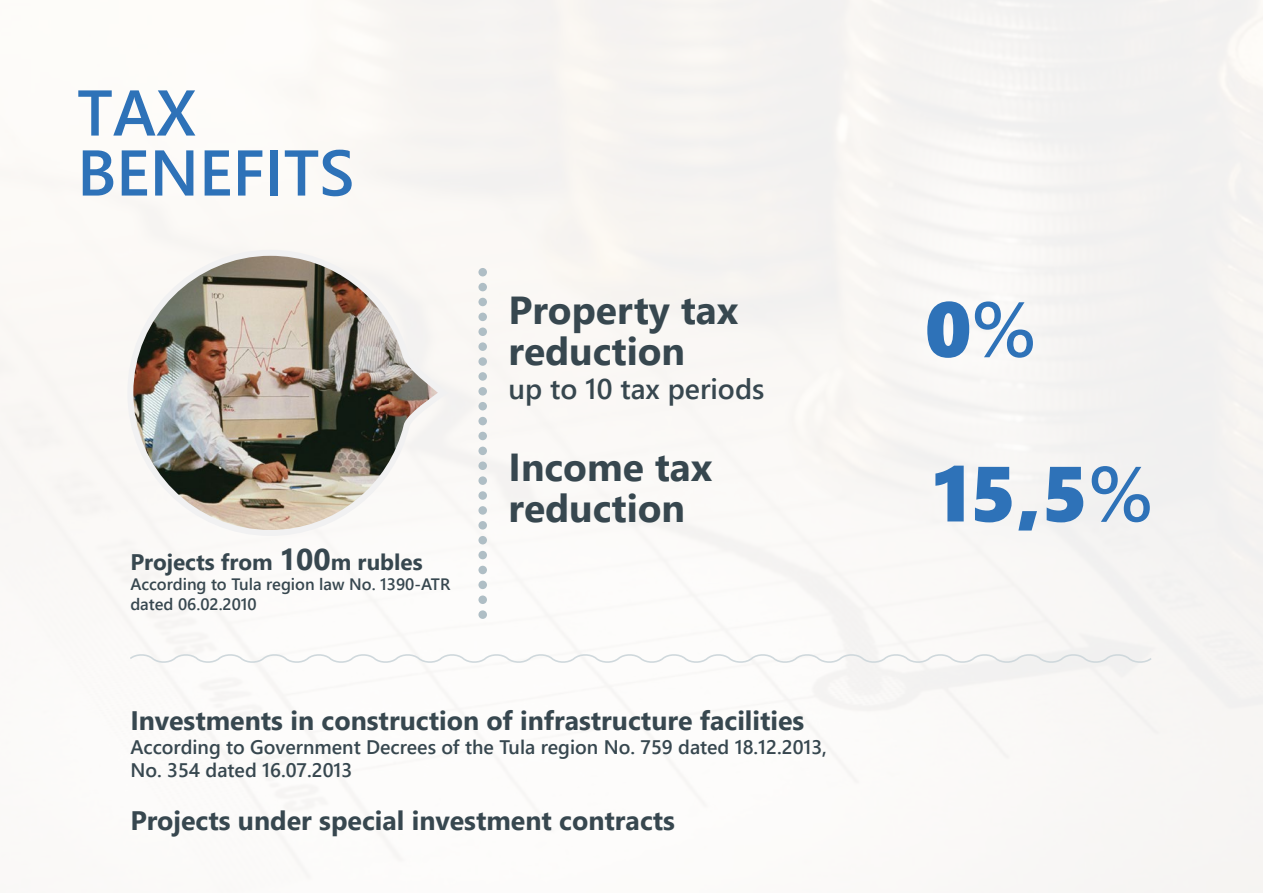
<style>
.page{position:relative;width:1263px;height:893px;background:#fff}
.page>*{position:absolute;margin:0;border:0;box-sizing:border-box;transform-origin:0 0}
.t1{font:78px/164.6px "Segoe UI Black";color:#2e72b8}
.t2{font:600 64.5px/60px "Segoe UI";color:#2e72b8}
.t3{font:700 39px/40.5px "Segoe UI";color:#37474f}
.t4{font:600 28.5px "Segoe UI";color:#37474f}
.t5{font:700 26.7px "Segoe UI";color:#37474f}
.t6{font:700 22.5px "Segoe UI";color:#37474f}
.t7{font:600 19.65px/23.5px "Segoe UI";color:#37474f}
.t8{font:600 16.5px/19.8px "Segoe UI";color:#37474f}
.s1{font-size:30px}
.s2{font-family:"Segoe UI";font-weight:600}
</style>
<div class="page">
<img style="left:124px;top:247px;width:325px;height:292px">
<svg style="left:130px;top:654px;width:1021px;height:9px"></svg>
<div style="left:478px;top:268px;width:9px;height:8px;background:#afbec5;border-radius:50%"></div>
<div style="left:478px;top:283px;width:9px;height:8px;background:#afbec5;border-radius:50%"></div>
<div style="left:478px;top:298px;width:9px;height:8px;background:#afbec5;border-radius:50%"></div>
<div style="left:478px;top:313px;width:9px;height:8px;background:#afbec5;border-radius:50%"></div>
<div style="left:478px;top:327px;width:9px;height:9px;background:#afbec5;border-radius:50%"></div>
<div style="left:478px;top:342px;width:9px;height:9px;background:#afbec5;border-radius:50%"></div>
<div style="left:478px;top:357px;width:9px;height:9px;background:#afbec5;border-radius:50%"></div>
<div style="left:478px;top:372px;width:9px;height:9px;background:#afbec5;border-radius:50%"></div>
<div style="left:478px;top:387px;width:9px;height:9px;background:#afbec5;border-radius:50%"></div>
<div style="left:478px;top:402px;width:9px;height:8px;background:#afbec5;border-radius:50%"></div>
<div style="left:478px;top:417px;width:9px;height:8px;background:#afbec5;border-radius:50%"></div>
<div style="left:478px;top:432px;width:9px;height:8px;background:#afbec5;border-radius:50%"></div>
<div style="left:478px;top:447px;width:9px;height:8px;background:#afbec5;border-radius:50%"></div>
<div style="left:478px;top:461px;width:9px;height:9px;background:#afbec5;border-radius:50%"></div>
<div style="left:478px;top:476px;width:9px;height:9px;background:#afbec5;border-radius:50%"></div>
<div style="left:478px;top:491px;width:9px;height:9px;background:#afbec5;border-radius:50%"></div>
<div style="left:478px;top:506px;width:9px;height:9px;background:#afbec5;border-radius:50%"></div>
<div style="left:478px;top:521px;width:9px;height:9px;background:#afbec5;border-radius:50%"></div>
<div style="left:478px;top:536px;width:9px;height:8px;background:#afbec5;border-radius:50%"></div>
<div style="left:478px;top:551px;width:9px;height:8px;background:#afbec5;border-radius:50%"></div>
<div style="left:478px;top:566px;width:9px;height:8px;background:#afbec5;border-radius:50%"></div>
<div style="left:478px;top:581px;width:9px;height:8px;background:#afbec5;border-radius:50%"></div>
<div style="left:478px;top:595px;width:9px;height:9px;background:#afbec5;border-radius:50%"></div>
<div style="left:478px;top:610px;width:9px;height:9px;background:#afbec5;border-radius:50%"></div>
<h2 class="t2" style="left:77px;top:77px;width:279px">TAX<br>BENEFITS</h2>
<p class="t6" style="left:130px;top:541px;width:294px">Projects from <span class="s1">100</span>m rubles</p>
<p class="t8" style="left:130px;top:573px;width:321px">According to Tula region law No. 1390-ATR dated 06.02.2010</p>
<h3 class="t3" style="left:509px;top:287px;width:231px">Property tax reduction</h3>
<p class="t4" style="left:509px;top:362px;width:257px">up to 10 tax periods</p>
<h3 class="t3" style="left:509px;top:444px;width:205px">Income tax reduction</h3>
<p class="t5" style="left:130px;top:696px;width:675px">Investments in construction of infrastructure facilities</p>
<p class="t7" style="left:130px;top:734px;width:698px">According to Government Decrees of the Tula region No. 759 dated 18.12.2013,<br>No. 354 dated 16.07.2013</p>
<p class="t5" style="left:130px;top:795px;width:546px">Projects under special investment contracts</p>
<h1 class="t1" style="left:925px;top:242px;width:231px">0<span class="s2">%<br></span>15,5<span class="s2">%</span></h1>
</div>
